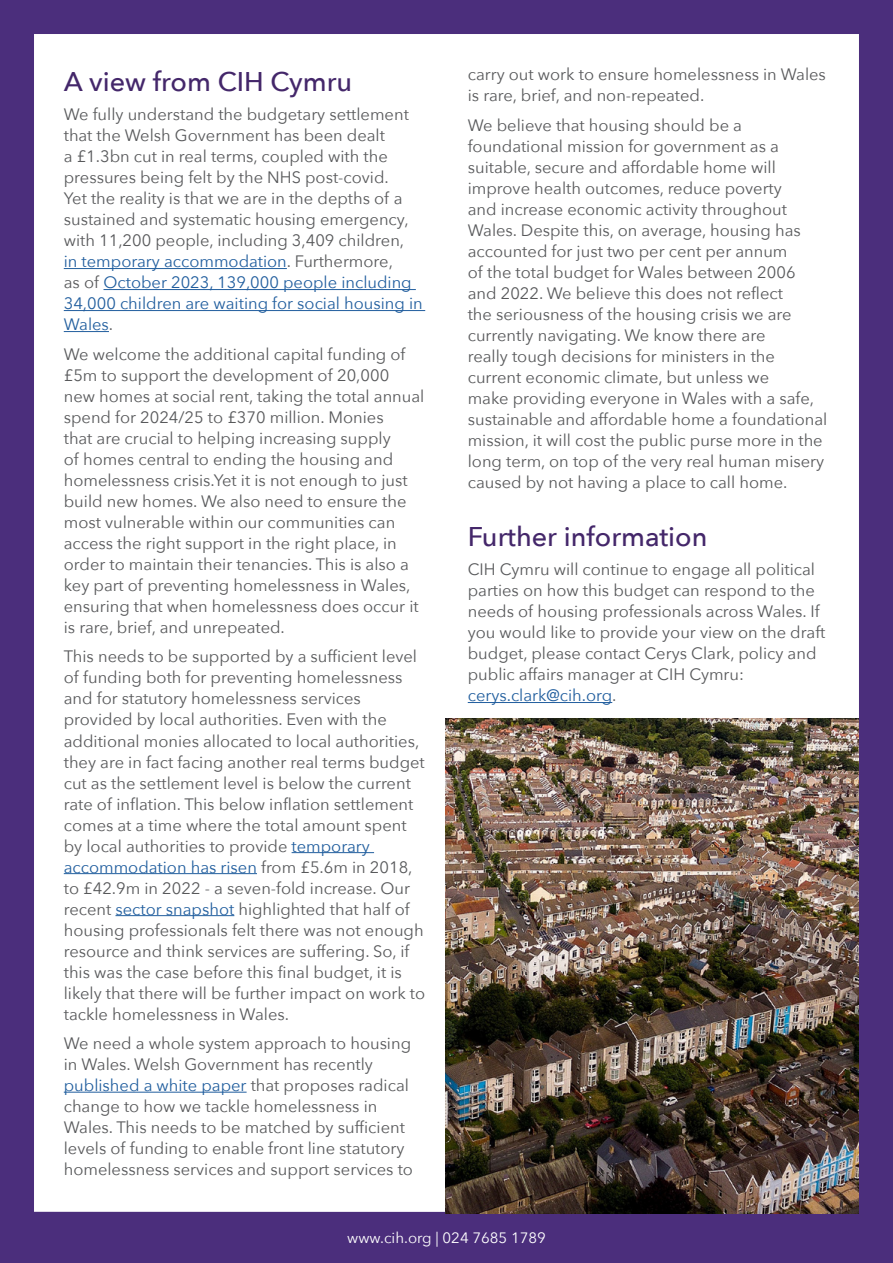
<style>
.page{position:relative;width:893px;height:1263px;background:#4b2e7c}
.page>*{position:absolute;margin:0;border:0;box-sizing:border-box;transform-origin:0 0}
.t1{font:500 27px "Avenir Next";color:#44276a}
.t2{font:16.5px/21px "Avenir Next";color:#58595b}
.t3{font:15px "Avenir Next";color:#fff}
.s1{color:#215e9e}
</style>
<div class="page">
<div style="left:34px;top:34px;width:825px;height:1178px;background:#fff"></div>
<hr style="left:64px;top:268px;width:223px;height:1px;background:#215e9e">
<hr style="left:104px;top:289px;width:312px;height:1px;background:#215e9e">
<hr style="left:64px;top:310px;width:361px;height:1px;background:#215e9e">
<hr style="left:64px;top:331px;width:45px;height:1px;background:#215e9e">
<hr style="left:292px;top:852px;width:82px;height:1px;background:#215e9e">
<hr style="left:64px;top:873px;width:193px;height:1px;background:#215e9e">
<hr style="left:115px;top:915px;width:119px;height:1px;background:#215e9e">
<hr style="left:64px;top:1092px;width:183px;height:1px;background:#215e9e">
<hr style="left:468px;top:702px;width:144px;height:1px;background:#215e9e">
<img style="left:445px;top:719px;width:414px;height:494px">
<h1 class="t1" style="left:64px;top:58px;width:290px">A view from CIH Cymru</h1>
<p class="t2" style="left:64px;top:103px;width:360px">We fully understand the budgetary settlement that the Welsh Government has been dealt<br>a £1.3bn cut in real terms, coupled with the pressures being felt by the NHS post-covid.<br>Yet the reality is that we are in the depths of a sustained and systematic housing emergency, with 11,200 people, including 3,409 children,<br><span class="s1">in temporary accommodation</span>. Furthermore,<br>as of <span class="s1">October 2023, 139,000 people including 34,000 children are waiting for social housing in Wales</span>.</p>
<p class="t2" style="left:64px;top:343px;width:362px">We welcome the additional capital funding of £5m to support the development of 20,000 new homes at social rent, taking the total annual spend for 2024/25 to £370 million. Monies<br>that are crucial to helping increasing supply<br>of homes central to ending the housing and homelessness crisis.Yet it is not enough to just build new homes. We also need to ensure the most vulnerable within our communities can access the right support in the right place, in order to maintain their tenancies. This is also a key part of preventing homelessness in Wales, ensuring that when homelessness does occur it is rare, brief, and unrepeated.</p>
<p class="t2" style="left:64px;top:645px;width:363px">This needs to be supported by a sufficient level of funding both for preventing homelessness and for statutory homelessness services provided by local authorities. Even with the additional monies allocated to local authorities, they are in fact facing another real terms budget cut as the settlement level is below the current rate of inflation. This below inflation settlement comes at a time where the total amount spent by local authorities to provide <span class="s1">temporary accommodation has risen</span> from £5.6m in 2018, to £42.9m in 2022 - a seven-fold increase. Our recent <span class="s1">sector snapshot</span> highlighted that half of housing professionals felt there was not enough resource and think services are suffering. So, if this was the case before this final budget, it is likely that there will be further impact on work to tackle homelessness in Wales.</p>
<p class="t2" style="left:64px;top:1032px;width:351px">We need a whole system approach to housing in Wales. Welsh Government has recently <span class="s1">published a white paper</span> that proposes radical change to how we tackle homelessness in Wales. This needs to be matched by sufficient levels of funding to enable front line statutory homelessness services and support services to</p>
<p class="t2" style="left:468px;top:63px;width:360px">carry out work to ensure homelessness in Wales is rare, brief, and non-repeated.</p>
<p class="t2" style="left:468px;top:114px;width:361px">We believe that housing should be a foundational mission for government as a suitable, secure and affordable home will improve health outcomes, reduce poverty<br>and increase economic activity throughout Wales. Despite this, on average, housing has accounted for just two per cent per annum<br>of the total budget for Wales between 2006 and 2022. We believe this does not reflect<br>the seriousness of the housing crisis we are currently navigating. We know there are<br>really tough decisions for ministers in the current economic climate, but unless we<br>make providing everyone in Wales with a safe, sustainable and affordable home a foundational mission, it will cost the public purse more in the long term, on top of the very real human misery caused by not having a place to call home.</p>
<h1 class="t1" style="left:468px;top:513px;width:241px">Further information</h1>
<p class="t2" style="left:468px;top:558px;width:359px">CIH Cymru will continue to engage all political parties on how this budget can respond to the needs of housing professionals across Wales. If you would like to provide your view on the draft budget, please contact Cerys Clark, policy and public affairs manager at CIH Cymru: <span class="s1">cerys.clark@cih.org</span>.</p>
<p class="t3" style="left:347px;top:1225px;width:200px">www.cih.org | 024 7685 1789</p>
</div>
